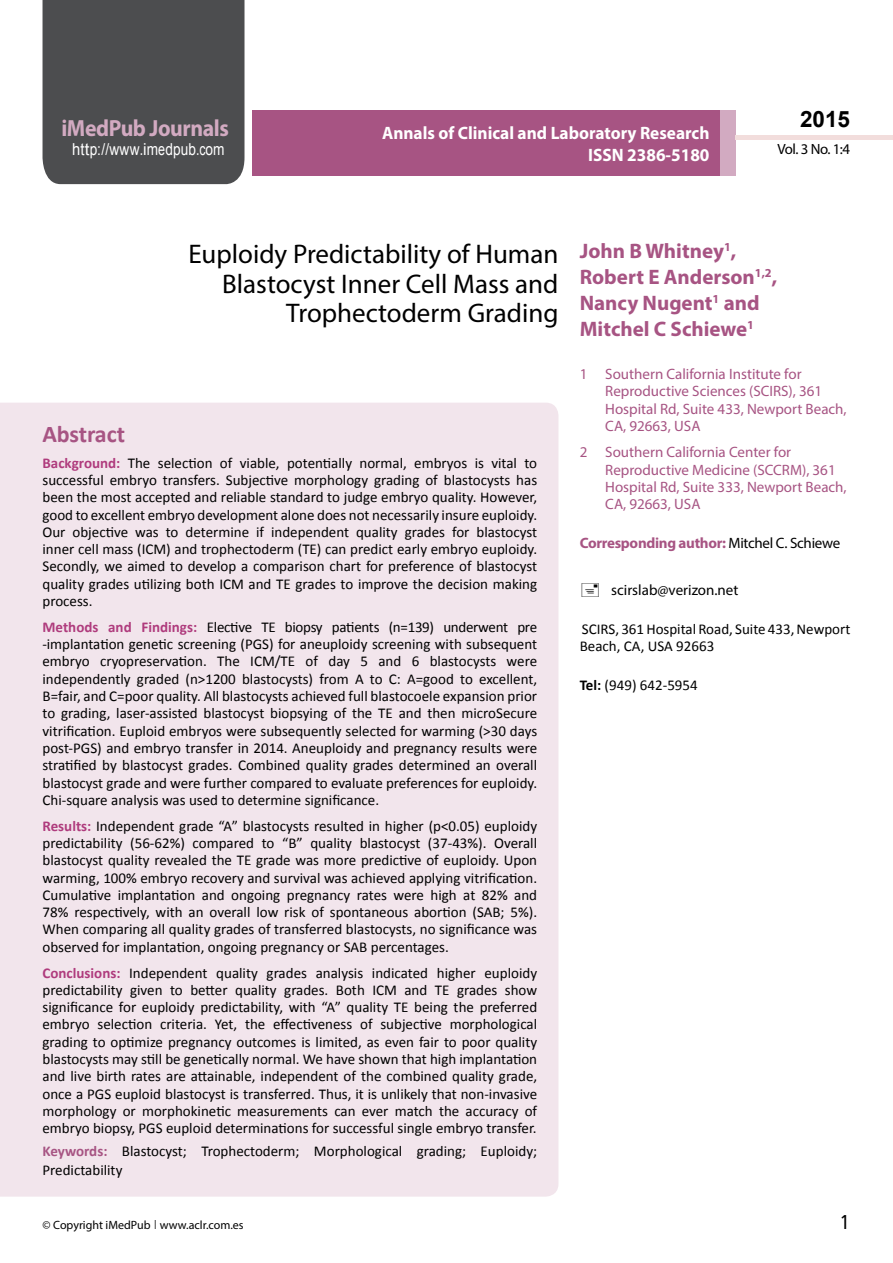
<style>
.page{position:relative;width:893px;height:1263px;background:#fff}
.page>*{position:absolute;margin:0;border:0;box-sizing:border-box;transform-origin:0 0}
.t1{font:27px/29.7px "Myriad Pro";color:#000;text-align:right}
.t2{font:25.5px "Tunga";color:#000}
.t3{font:700 24px "Calibri";letter-spacing:-.005em;color:#a75483}
.t4{font:700 23.4px "Myriad Pro";letter-spacing:-.02em;color:#d2aac1;scale:.93 1}
.t5{font:700 22.5px "Arial";color:#000}
.t6{font:700 21px/26px "Myriad Pro";color:#a75483}
.t7{font:700 18px/21.6px "Myriad Pro";color:#fff;text-align:right;scale:.96 1}
.t8{font:16.5px "Arial";letter-spacing:.01em;color:#fff;scale:.89 1}
.t9{font:15px/17.2px "Calibri";color:#000;text-align:justify}
.t10{font:15px/17.4px "Myriad Pro";color:#a75483}
.t11{font:700 15px "Myriad Pro";letter-spacing:-.02em;color:#a75483}
.t12{font:15px "Myriad Pro";color:#000}
.t13{font:14.85px "Myriad Pro";color:#000}
.t14{font:12px "Myriad Pro";color:#000}
.s1{font-family:"Calibri"}
.s2{font-weight:400;color:#000}
.s3{font-weight:700}
.s4{font-weight:700;color:#af3b7d}
.s5{font-weight:700;color:#a75483}
.s6{font-family:"Tunga"}
</style>
<div class="page">
<div style="left:252px;top:110px;width:469px;height:66px;background:#a75483"></div>
<div style="left:720px;top:110px;width:16px;height:66px;background:#d2aac1"></div>
<div style="left:43px;top:0;width:201px;height:184px;background:#4c4d4f"></div>
<div style="left:736px;top:135px;width:157px;height:5px;background:#f2dddc"></div>
<div style="left:0;top:403px;width:558px;height:793px;background:#f2e5ec"></div>
<h3 class="t4" style="left:61px;top:113px;width:181px">iMedPub Journals</h3>
<p class="t8" style="left:72px;top:139px;width:173px">http://www<span class="s1">.</span>imedpub<span class="s1">.</span>com</p>
<p class="t7" style="left:382px;top:122px;width:343px">Annals of Clinical and Laboratory Research<br>ISSN 2386-5180</p>
<h3 class="t5" style="left:800px;top:104px;width:52px">2015</h3>
<p class="t13" style="left:778px;top:140px;width:74px">Vol. 3 No. 1:4</p>
<h1 class="t1" style="left:189px;top:239px;width:371px">Euploidy Predictability of Human<br>Blastocyst Inner Cell Mass and<br>Trophectoderm Grading</h1>
<h3 class="t6" style="left:580px;top:238px;width:199px">John B Whitney<sup>1</sup>,<br>Robert E Anderson<sup>1,2</sup>,<br>Nancy Nugent<sup>1</sup> and<br>Mitchel C Schiewe<sup>1</sup></h3>
<p class="t10" style="left:605px;top:365px;width:243px;text-indent:-26px">1 Southern California Institute for<br>Reproductive Sciences (SCIRS), 361<br>Hospital Rd, Suite 433, Newport Beach,<br>CA, 92663, USA</p>
<p class="t10" style="left:605px;top:443px;width:243px;text-indent:-26px">2 Southern California Center for<br>Reproductive Medicine (SCCRM), 361<br>Hospital Rd, Suite 333, Newport Beach,<br>CA, 92663, USA</p>
<p class="t11" style="left:580px;top:534px;width:262px">Corresponding author: <span class="s2">Mitchel C. Schiewe</span></p>
<p class="t12" style="left:611px;top:581px;width:129px">scirslab@verizon.net</p>
<p class="t9" style="left:580px;top:620px;width:272px">SCIRS, 361 Hospital Road, Suite 433, Newport<br>Beach, CA, USA 92663</p>
<p class="t9" style="left:580px;top:676px;width:120px"><span class="s3">Tel:</span> (949) 642-5954</p>
<h3 class="t3" style="left:43px;top:419px;width:84px">Abstract</h3>
<p class="t9" style="left:43px;top:454px;width:496px"><span class="s4">Background:</span> The selection of viable, potentially normal, embryos is vital to successful embryo transfers. Subjective morphology grading of blastocysts has been the most accepted and reliable standard to judge embryo quality. However, good to excellent embryo development alone does not necessarily insure euploidy.<br>Our objective was to determine if independent quality grades for blastocyst inner cell mass (ICM) and trophectoderm (TE) can predict early embryo euploidy.<br>Secondly, we aimed to develop a comparison chart for preference of blastocyst quality grades utilizing both ICM and TE grades to improve the decision making process.</p>
<p class="t9" style="left:43px;top:618px;width:496px"><span class="s4">Methods and Findings:</span> Elective TE biopsy patients (n=139) underwent pre -implantation genetic screening (PGS) for aneuploidy screening with subsequent embryo cryopreservation. The ICM/TE of day 5 and 6 blastocysts were independently graded (n&gt;1200 blastocysts) from A to C: A=good to excellent, B=fair, and C=poor quality. All blastocysts achieved full blastocoele expansion prior to grading, laser-assisted blastocyst biopsying of the TE and then microSecure vitrification. Euploid embryos were subsequently selected for warming (&gt;30 days post-PGS) and embryo transfer in 2014. Aneuploidy and pregnancy results were stratified by blastocyst grades. Combined quality grades determined an overall blastocyst grade and were further compared to evaluate preferences for euploidy.<br>Chi-square analysis was used to determine significance.</p>
<p class="t9" style="left:43px;top:817px;width:496px"><span class="s4">Results:</span> Independent grade “A” blastocysts resulted in higher (p&lt;0.05) euploidy predictability (56-62%) compared to “B” quality blastocyst (37-43%). Overall blastocyst quality revealed the TE grade was more predictive of euploidy. Upon warming, 100% embryo recovery and survival was achieved applying vitrification.<br>Cumulative implantation and ongoing pregnancy rates were high at 82% and 78% respectively, with an overall low risk of spontaneous abortion (SAB; 5%).<br>When comparing all quality grades of transferred blastocysts, no significance was observed for implantation, ongoing pregnancy or SAB percentages.</p>
<p class="t9" style="left:43px;top:964px;width:496px"><span class="s4">Conclusions:</span> Independent quality grades analysis indicated higher euploidy predictability given to better quality grades. Both ICM and TE grades show significance for euploidy predictability, with “A” quality TE being the preferred embryo selection criteria. Yet, the effectiveness of subjective morphological grading to optimize pregnancy outcomes is limited, as even fair to poor quality blastocysts may still be genetically normal. We have shown that high implantation and live birth rates are attainable, independent of the combined quality grade, once a PGS euploid blastocyst is transferred. Thus, it is unlikely that non-invasive morphology or morphokinetic measurements can ever match the accuracy of embryo biopsy, PGS euploid determinations for successful single embryo transfer.</p>
<p class="t9" style="left:43px;top:1142px;width:496px;line-height:18.8px"><span class="s5">Keywords:</span> Blastocyst; Trophectoderm; Morphological grading; Euploidy;<br>Predictability</p>
<p class="t14" style="left:43px;top:1217px;width:203px">© Copyright iMedPub <span class="s6">|</span> www.aclr.com.es</p>
<h2 class="t2" style="left:841px;top:1205px;width:9px">1</h2>
</div>
